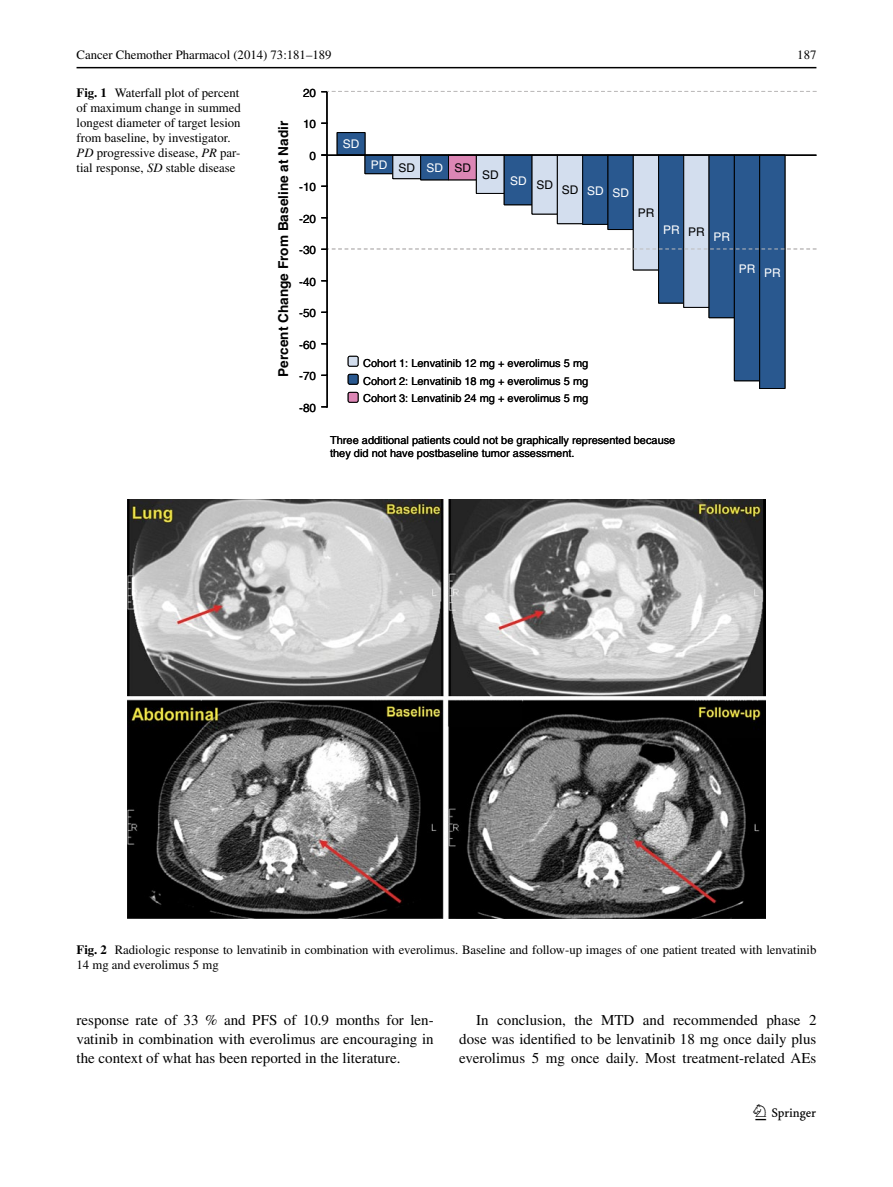
<style>
.page{position:relative;width:893px;height:1187px;background:#fff}
.page>*{position:absolute;margin:0;border:0;box-sizing:border-box;transform-origin:0 0}
.t1{font:22.5px "Springnew";color:#000}
.t2{font:15px/18.8px "Times";color:#000;text-align:justify}
.t3{font:700 13.65px "Helvetica";color:#000}
.t4{font:12.75px/15px "Times";color:#000}
.t5{font:11.85px "Helvetica";color:#fff}
.t6{font:11.85px "Helvetica";color:#000}
.t7{font:11.7px "Helvetica";color:#000}
.t8{font:10.95px/17.4px "Helvetica";color:#000}
.s1{font-weight:700}
.s2{font-style:italic}
.s3{color:#000}
</style>
<div class="page">
<hr style="left:77px;top:67px;width:739px;height:1px;background:#000">
<div style="left:337px;top:132px;width:28px;height:23px;background:#29588f;border:1px solid #000"></div>
<div style="left:365px;top:155px;width:28px;height:19px;background:#29588f;border:1px solid #000"></div>
<div style="left:392px;top:155px;width:29px;height:24px;background:#d3deee;border:1px solid #000"></div>
<div style="left:420px;top:155px;width:29px;height:25px;background:#29588f;border:1px solid #000"></div>
<div style="left:448px;top:155px;width:29px;height:25px;background:#dc86b5;border:1px solid #000"></div>
<div style="left:476px;top:155px;width:29px;height:39px;background:#d3deee;border:1px solid #000"></div>
<div style="left:504px;top:155px;width:28px;height:50px;background:#29588f;border:1px solid #000"></div>
<div style="left:532px;top:155px;width:26px;height:59px;background:#d3deee"></div>
<div style="left:557px;top:155px;width:26px;height:69px;background:#d3deee;border:1px solid #000"></div>
<div style="left:583px;top:155px;width:25px;height:69px;background:#29588f"></div>
<div style="left:582px;top:155px;width:26px;height:70px;border:1px solid #000"></div>
<div style="left:607px;top:155px;width:27px;height:75px;background:#29588f;border:1px solid #000"></div>
<div style="left:633px;top:155px;width:26px;height:115px;background:#d3deee;border:1px solid #000"></div>
<div style="left:658px;top:155px;width:26px;height:148px;background:#29588f;border:1px solid #000"></div>
<div style="left:683px;top:155px;width:26px;height:153px;background:#d3deee;border:1px solid #000"></div>
<div style="left:709px;top:155px;width:26px;height:163px;background:#29588f"></div>
<div style="left:734px;top:155px;width:26px;height:226px;background:#29588f;border:1px solid #000"></div>
<div style="left:759px;top:155px;width:26px;height:234px;background:#29588f;border:1px solid #000"></div>
<hr style="left:322px;top:154px;width:494px;height:2px;background:#000">
<hr style="left:326px;top:91px;width:2px;height:316px;background:#000">
<svg style="left:321px;top:248px;width:495px;height:2px"></svg>
<div style="left:348px;top:356px;width:10px;height:10px;background:#d3deee;border-radius:2px"></div>
<div style="left:348px;top:356px;width:10px;height:10px;border:1px solid #000;border-radius:2px"></div>
<div style="left:348px;top:374px;width:10px;height:10px;background:#29588f;border-radius:2px"></div>
<div style="left:348px;top:374px;width:10px;height:10px;border:1px solid #000;border-radius:2px"></div>
<div style="left:348px;top:392px;width:10px;height:10px;background:#dc86b5;border-radius:2px"></div>
<div style="left:348px;top:392px;width:10px;height:10px;border:1px solid #000;border-radius:2px"></div>
<svg style="left:321px;top:91px;width:495px;height:1px"></svg>
<img style="left:127px;top:499px;width:638px;height:419px">
<p class="t4" style="left:77px;top:48px;width:256px">Cancer Chemother Pharmacol (2014) 73:181–189</p>
<p class="t4" style="left:797px;top:48px;width:21px">187</p>
<p class="t4" style="left:77px;top:85px;width:166px"><span class="s1">Fig. 1</span> Waterfall plot of percent of maximum change in summed longest diameter of target lesion from baseline, by investigator.<br><span class="s2">PD</span> progressive disease, <span class="s2">PR</span> par&shy;tial response, <span class="s2">SD</span> stable disease</p>
<p class="t3" style="left:275px;top:377px;width:257px;rotate:-90deg">Percent Change From Baseline at Nadir</p>
<p class="t7" style="left:303px;top:86px;width:15px">20</p>
<p class="t7" style="left:303px;top:117px;width:15px">10</p>
<p class="t7" style="left:309px;top:149px;width:8px">0</p>
<p class="t7" style="left:299px;top:180px;width:18px">-10</p>
<p class="t7" style="left:299px;top:212px;width:18px">-20</p>
<p class="t7" style="left:299px;top:243px;width:18px">-30</p>
<p class="t7" style="left:299px;top:275px;width:18px">-40</p>
<p class="t7" style="left:299px;top:306px;width:18px">-50</p>
<p class="t7" style="left:299px;top:338px;width:18px">-60</p>
<p class="t7" style="left:299px;top:369px;width:18px">-70</p>
<p class="t7" style="left:299px;top:401px;width:18px">-80</p>
<p class="t5" style="left:343px;top:137px;width:18px">SD</p>
<p class="t5" style="left:371px;top:160px;width:102px">PD <span class="s3">SD</span> SD <span class="s3">SD</span></p>
<p class="t6" style="left:482px;top:168px;width:18px">SD</p>
<p class="t5" style="left:510px;top:183px;width:120px">SD <sup>SD</sup> <span class="s3">SD</span> SD SD</p>
<p class="t6" style="left:638px;top:206px;width:18px">PR</p>
<p class="t5" style="left:663px;top:226px;width:68px">PR <span class="s3">PR</span> PR</p>
<p class="t5" style="left:739px;top:263px;width:43px">PR PR</p>
<p class="t8" style="left:363px;top:354px;width:227px;text-align:justify">Cohort 1: Lenvatinib 12 mg + everolimus 5 mg Cohort 2: Lenvatinib 18 mg + everolimus 5 mg Cohort 3: Lenvatinib 24 mg + everolimus 5 mg</p>
<p class="t8" style="left:330px;top:434px;width:347px;line-height:12.9px">Three additional patients could not be graphically represented because they did not have postbaseline tumor assessment.</p>
<p class="t4" style="left:77px;top:941px;width:741px"><span class="s1">Fig. 2</span> Radiologic response to lenvatinib in combination with everolimus. Baseline and follow-up images of one patient treated with lenvatinib<br>14 mg and everolimus 5 mg</p>
<p class="t2" style="left:77px;top:1010px;width:359px">response rate of 33 % and PFS of 10.9 months for len&shy;vatinib in combination with everolimus are encouraging in the context of what has been reported in the literature.</p>
<p class="t2" style="left:459px;top:1010px;width:359px;text-indent:17px">In conclusion, the MTD and recommended phase 2 dose was identified to be lenvatinib 18 mg once daily plus everolimus 5 mg once daily. Most treatment-related AEs</p>
<h1 class="t1" style="left:755px;top:1104px;width:62px">1 3</h1>
</div>
